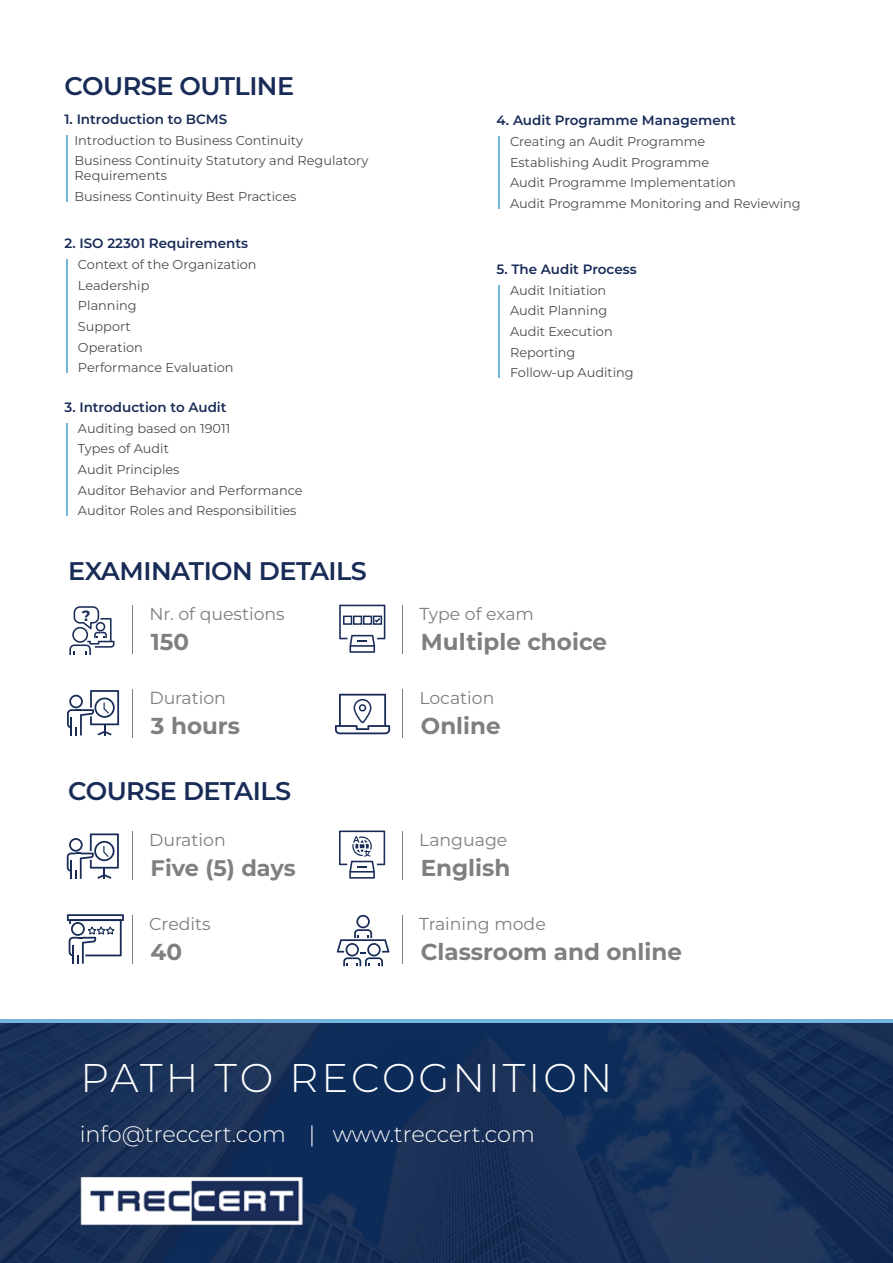
<style>
.page{position:relative;width:893px;height:1263px;background:#fff}
.page>*{position:absolute;margin:0;border:0;box-sizing:border-box;transform-origin:0 0}
.t1{font:300 40.05px "Montserrat";letter-spacing:.075em;color:#fff}
.t2{font:600 25.5px "Montserrat";letter-spacing:-.02em;color:#192c57}
.t3{font:700 23.1px "Montserrat";color:#7f7f7f}
.t4{font:700 22.5px "Montserrat";letter-spacing:-.005em;color:#7f7f7f}
.t5{font:300 22.35px "Montserrat";color:#fff}
.t6{font:17.25px "Montserrat";color:#7f7f7f}
.t7{font:700 14.85px "Montserrat";color:#192c57}
.t8{font:600 13.5px "Montserrat";color:#192c57}
.t9{font:12.9px/20.7px "Montserrat";color:#4c4c4c}
</style>
<div class="page">
<div style="left:0;top:1021px;width:893px;height:242px;background:linear-gradient(to right,#183058,#172f57)"></div>
<hr style="left:0;top:1019px;width:893px;height:4px;background:#73b5dd">
<img style="left:76px;top:1154px;width:232px;height:94px">
<hr style="left:66px;top:135px;width:2px;height:66px;background:#73b5dd">
<hr style="left:66px;top:259px;width:2px;height:114px;background:#73b5dd">
<svg style="left:69px;top:606px;width:45px;height:49px"></svg>
<svg style="left:339px;top:605px;width:46px;height:48px"></svg>
<svg style="left:67px;top:690px;width:52px;height:45px"></svg>
<svg style="left:335px;top:694px;width:55px;height:40px"></svg>
<hr style="left:132px;top:605px;width:1px;height:48px;background:#7f7f7f">
<hr style="left:402px;top:605px;width:1px;height:48px;background:#7f7f7f">
<hr style="left:132px;top:689px;width:1px;height:48px;background:#7f7f7f">
<hr style="left:402px;top:689px;width:1px;height:48px;background:#7f7f7f">
<hr style="left:132px;top:831px;width:1px;height:48px;background:#7f7f7f">
<hr style="left:402px;top:831px;width:1px;height:48px;background:#7f7f7f">
<hr style="left:132px;top:915px;width:1px;height:48px;background:#7f7f7f">
<hr style="left:402px;top:915px;width:1px;height:48px;background:#7f7f7f">
<svg style="left:67px;top:833px;width:52px;height:46px"></svg>
<svg style="left:337px;top:915px;width:52px;height:51px"></svg>
<svg style="left:67px;top:914px;width:57px;height:49px"></svg>
<svg style="left:339px;top:830px;width:46px;height:49px"></svg>
<hr style="left:66px;top:423px;width:2px;height:93px;background:#73b5dd">
<hr style="left:498px;top:136px;width:2px;height:73px;background:#73b5dd">
<hr style="left:498px;top:285px;width:2px;height:93px;background:#73b5dd">
<h2 class="t2" style="left:64px;top:69px;width:231px">COURSE OUTLINE</h2>
<p class="t8" style="left:64px;top:110px;width:164px">1. Introduction to BCMS</p>
<p class="t9" style="left:74px;top:129px;width:296px">Introduction to Business Continuity<br>Business Continuity Statutory and Regulatory</p>
<p class="t9" style="left:75px;top:165px;width:223px">Requirements<br>Business Continuity Best Practices</p>
<p class="t8" style="left:64px;top:235px;width:185px">2. ISO 22301 Requirements</p>
<p class="t9" style="left:78px;top:254px;width:180px">Context of the Organization<br>Leadership<br>Planning<br>Support<br>Operation<br>Performance Evaluation</p>
<p class="t8" style="left:64px;top:398px;width:164px">3. Introduction to Audit</p>
<p class="t9" style="left:78px;top:417px;width:226px">Auditing based on 19011<br>Types of Audit<br>Audit Principles<br>Auditor Behavior and Performance<br>Auditor Roles and Responsibilities</p>
<h2 class="t2" style="left:68px;top:554px;width:300px">EXAMINATION DETAILS</h2>
<p class="t7" style="left:82px;top:606px;width:10px">?</p>
<h3 class="t6" style="left:149px;top:602px;width:137px">Nr. of questions</h3>
<h3 class="t3" style="left:151px;top:626px;width:40px">150</h3>
<h3 class="t6" style="left:149px;top:686px;width:78px">Duration</h3>
<h3 class="t3" style="left:151px;top:710px;width:91px">3 hours</h3>
<h2 class="t2" style="left:68px;top:774px;width:224px">COURSE DETAILS</h2>
<h3 class="t6" style="left:149px;top:828px;width:78px">Duration</h3>
<h3 class="t4" style="left:151px;top:853px;width:147px">Five (5) days</h3>
<h3 class="t6" style="left:149px;top:912px;width:63px">Credits</h3>
<h3 class="t3" style="left:151px;top:936px;width:33px">40</h3>
<p class="t8" style="left:496px;top:112px;width:241px">4. Audit Programme Management</p>
<p class="t9" style="left:510px;top:131px;width:292px">Creating an Audit Programme<br>Establishing Audit Programme<br>Audit Programme Implementation<br>Audit Programme Monitoring and Reviewing</p>
<p class="t8" style="left:496px;top:260px;width:142px">5. The Audit Process</p>
<p class="t9" style="left:510px;top:279px;width:125px">Audit Initiation<br>Audit Planning<br>Audit Execution<br>Reporting<br>Follow-up Auditing</p>
<h3 class="t6" style="left:419px;top:602px;width:116px">Type of exam</h3>
<h3 class="t3" style="left:421px;top:626px;width:188px">Multiple choice</h3>
<h3 class="t6" style="left:419px;top:686px;width:77px">Location</h3>
<h3 class="t3" style="left:421px;top:710px;width:81px">Online</h3>
<h3 class="t6" style="left:419px;top:828px;width:90px">Language</h3>
<h3 class="t3" style="left:421px;top:852px;width:91px">English</h3>
<h3 class="t6" style="left:419px;top:912px;width:128px">Training mode</h3>
<h3 class="t3" style="left:421px;top:936px;width:263px">Classroom and online</h3>
<h1 class="t1" style="left:81px;top:1051px;width:533px">PATH TO RECOGNITION</h1>
<h3 class="t5" style="left:80px;top:1119px;width:457px">info@treccert.com | www.treccert.com</h3>
</div>
